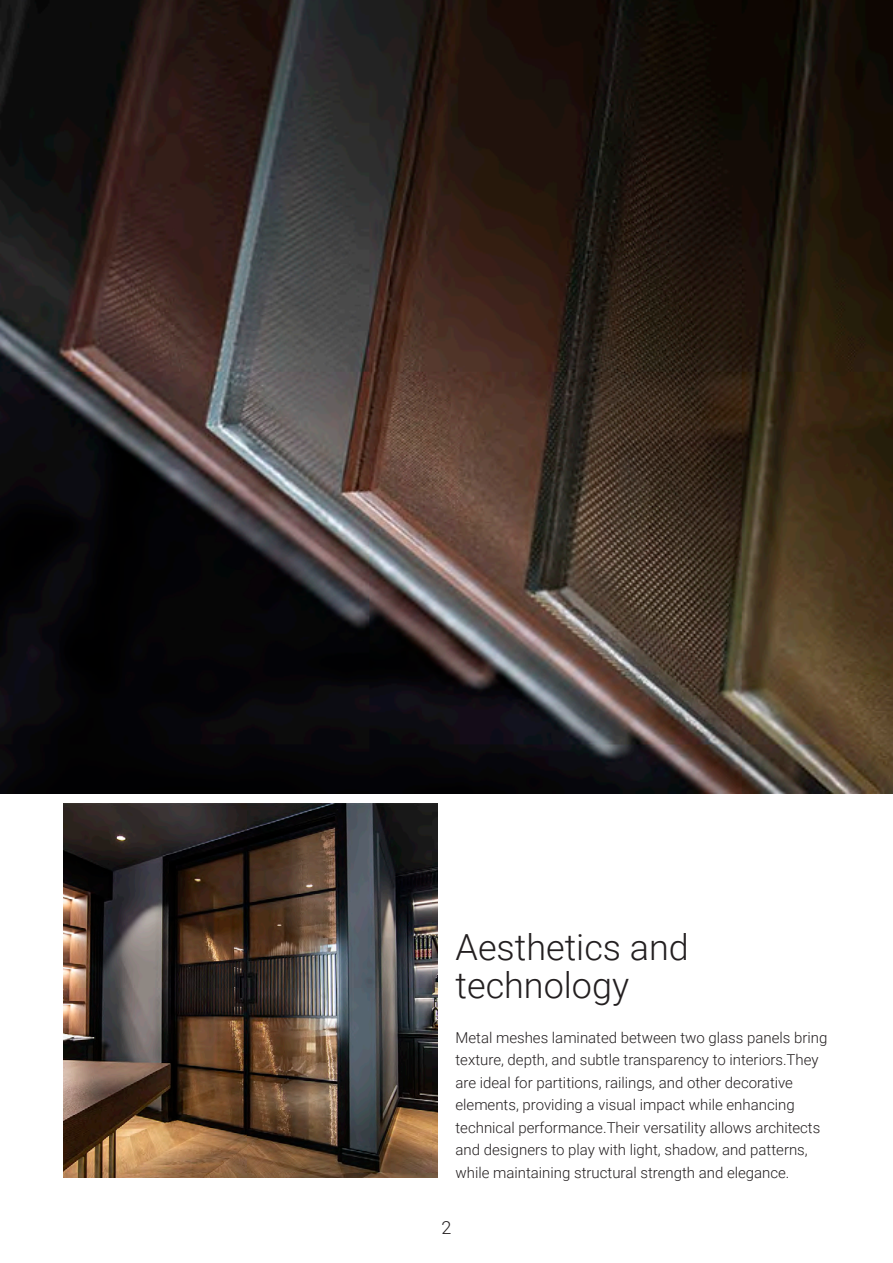
<style>
.page{position:relative;width:893px;height:1263px;background:#fff}
.page>*{position:absolute;margin:0;border:0;box-sizing:border-box;transform-origin:0 0}
.t1{font:300 36px/37.5px "Roboto";color:#231f20}
.t2{font:300 18px "Roboto";color:#231f20}
.t3{font:300 15px/22.5px "Roboto";color:#231f20}
</style>
<div class="page">
<img style="left:0;top:0;width:893px;height:793px">
<img style="left:64px;top:804px;width:373px;height:374px">
<h1 class="t1" style="left:455px;top:927px;width:235px">Aesthetics and technology</h1>
<p class="t3" style="left:455px;top:1026px;width:373px">Metal meshes laminated between two glass panels bring texture, depth, and subtle transparency to interiors.They are ideal for partitions, railings, and other decorative elements, providing a visual impact while enhancing technical performance.Their versatility allows architects and designers to play with light, shadow, and patterns, while maintaining structural strength and elegance.</p>
<p class="t2" style="left:441px;top:1215px;width:11px">2</p>
</div>
